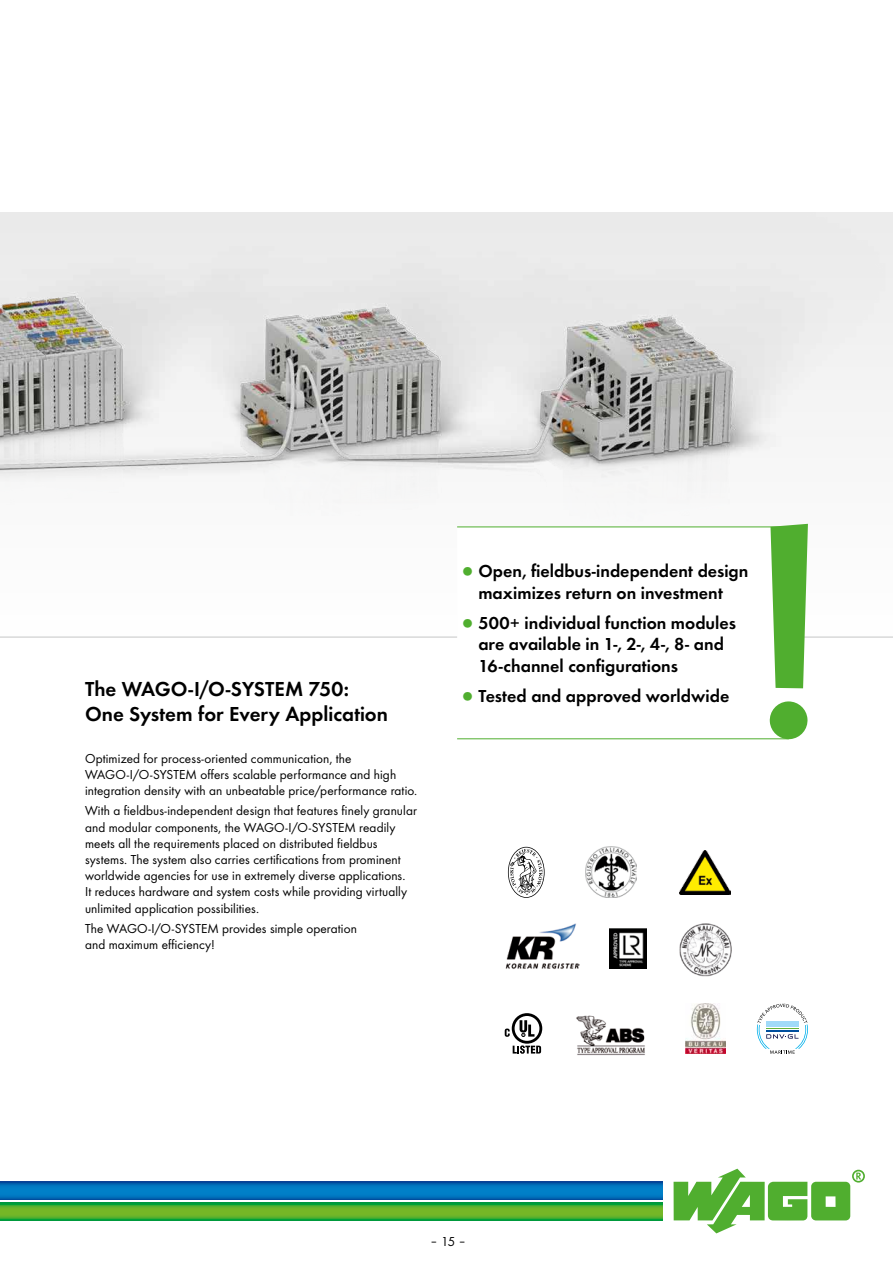
<style>
.page{position:relative;width:893px;height:1263px;background:#fff}
.page>*{position:absolute;margin:0;border:0;box-sizing:border-box;transform-origin:0 0}
.t1{font:21px/25.2px "WAGO Futura Dem";color:#000}
.t2{font:18px/21.6px "WAGO Futura Dem";color:#000;text-align:center}
.t3{font:13.5px/16.2px "WAGO Futura Boo";letter-spacing:.01em;color:#000}
.s1{font-size:31.5px;color:#50ae2f}
</style>
<div class="page">
<img style="left:0;top:213px;width:893px;height:424px">
<hr style="left:0;top:637px;width:893px;height:1px;background:#c5c6c6">
<svg style="left:0;top:1182px;width:663px;height:17px;background:#0072bd"></svg>
<svg style="left:0;top:1202px;width:663px;height:18px;background:#4dae2d"></svg>
<svg style="left:674px;top:1169px;width:191px;height:64px"></svg>
<img style="left:680px;top:850px;width:51px;height:44px">
<svg style="left:508px;top:847px;width:37px;height:51px"></svg>
<img style="left:610px;top:928px;width:37px;height:40px">
<img style="left:576px;top:1015px;width:69px;height:41px">
<svg style="left:513px;top:1045px;width:28px;height:9px"></svg>
<svg style="left:512px;top:1013px;width:30px;height:31px"></svg>
<div style="left:515px;top:1016px;width:24px;height:25px;background:#fff;border-radius:50%"></div>
<svg style="left:520px;top:1020px;width:14px;height:17px"></svg>
<svg style="left:505px;top:1028px;width:5px;height:9px"></svg>
<img style="left:505px;top:923px;width:75px;height:46px">
<svg style="left:757px;top:1004px;width:51px;height:50px"></svg>
<img style="left:679px;top:923px;width:53px;height:53px">
<img style="left:685px;top:1004px;width:40px;height:50px">
<img style="left:585px;top:847px;width:52px;height:51px">
<svg style="left:457px;top:527px;width:346px;height:162px"></svg>
<svg style="left:770px;top:524px;width:38px;height:164px;background:#6aba4e"></svg>
<svg style="left:769px;top:701px;width:39px;height:38px"></svg>
<hr style="left:457px;top:526px;width:342px;height:1px;background:#50ae2f">
<hr style="left:457px;top:738px;width:332px;height:1px;background:#50ae2f">
<h1 class="t1" style="left:85px;top:674px;width:304px">The WAGO-I/O-SYSTEM 750:<br>One System for Every Application</h1>
<p class="t3" style="left:85px;top:749px;width:334px">Optimized for process-oriented communication, the<br>WAGO-I/O-SYSTEM offers scalable performance and high integration density with an unbeatable price/performance ratio.</p>
<p class="t3" style="left:85px;top:802px;width:333px">With a fieldbus-independent design that features finely granular and modular components, the WAGO-I/O-SYSTEM readily meets all the requirements placed on distributed fieldbus systems. The system also carries certifications from prominent worldwide agencies for use in extremely diverse applications.<br>It reduces hardware and system costs while providing virtually unlimited application possibilities.</p>
<p class="t3" style="left:85px;top:920px;width:273px">The WAGO-I/O-SYSTEM provides simple operation and maximum efficiency!</p>
<h2 class="t2" style="left:457px;top:559px;width:293px"><span class="s1">•</span> Open, fieldbus-independent design maximizes return on investment</h2>
<h2 class="t2" style="left:478px;top:610px;width:259px;text-align:left;text-indent:-21px"><span class="s1">•</span> 500+ individual function modules are available in 1-, 2-, 4-, 8- and<br>16-channel configurations</h2>
<h2 class="t2" style="left:457px;top:684px;width:274px"><span class="s1">•</span> Tested and approved worldwide</h2>
<p class="t3" style="left:430px;top:1232px;width:38px">– 15 –</p>
</div>
